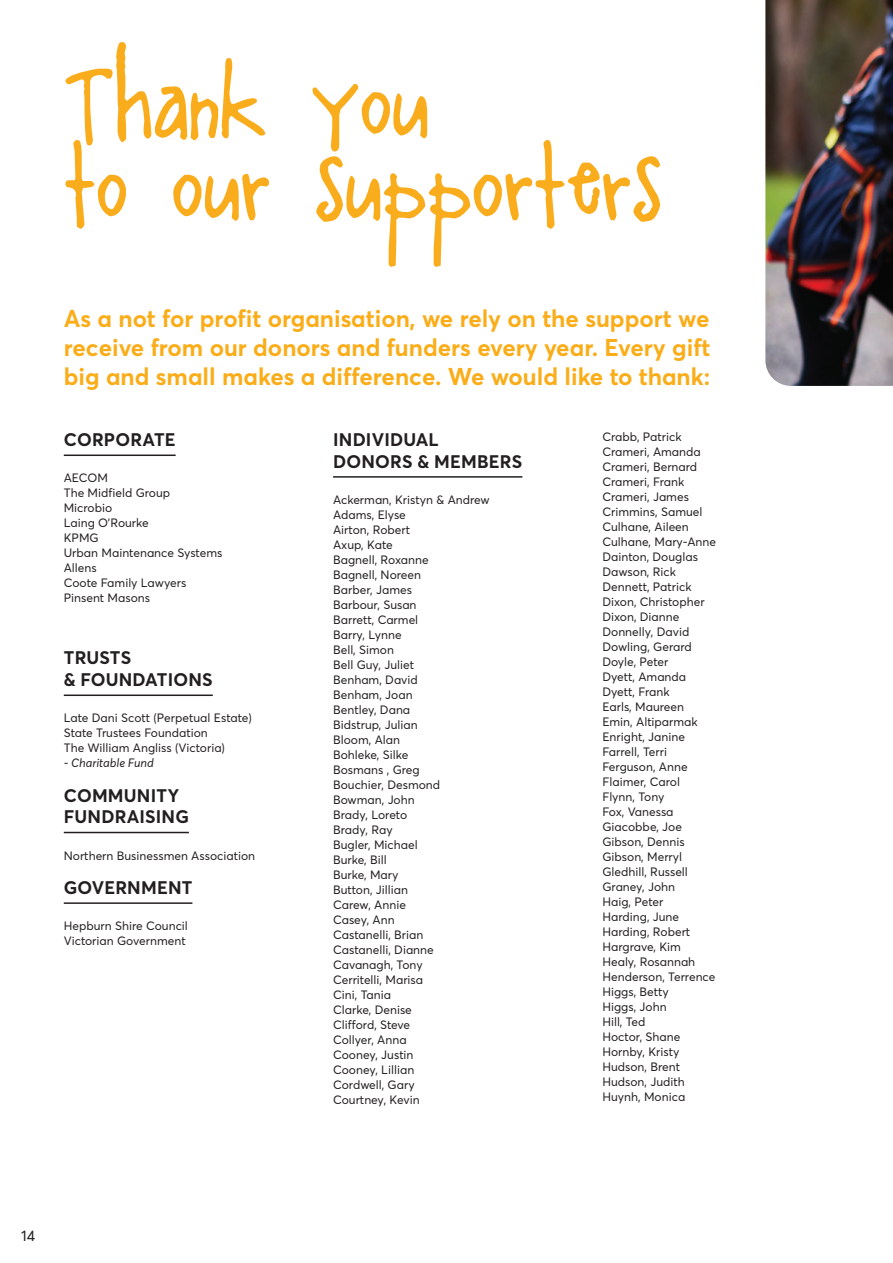
<style>
.page{position:relative;width:893px;height:1263px;background:#fff}
.page>*{position:absolute;margin:0;border:0;box-sizing:border-box;transform-origin:0 0}
.t1{font:90px/82.5px "A Little Pot";color:#faad1c}
.t2{font:700 24px/28.8px "Averta Std";color:#faad19;text-align:justify}
.heading_donors{font:700 18px/21.6px "Averta Std";letter-spacing:.01em;color:#231f20}
.t3{font:15px "Averta Std";color:#231f20}
.body_copy_donors{font:12px/15px "Averta Std";color:#231f20}
.body_copy_donors-2{font:italic 12px "Averta Std";color:#231f20}
</style>
<div class="page">
<hr style="left:64px;top:454px;width:112px;height:2px;background:#231f20">
<hr style="left:64px;top:694px;width:149px;height:2px;background:#231f20">
<hr style="left:64px;top:832px;width:125px;height:1px;background:#231f20">
<hr style="left:64px;top:902px;width:128px;height:2px;background:#231f20">
<hr style="left:333px;top:476px;width:189px;height:2px;background:#231f20">
<img style="left:765px;top:0;width:128px;height:386px">
<p class="t1" style="left:64px;top:66px;width:600px">Thank you<br>to our supporters</p>
<p class="t2" style="left:64px;top:304px;width:648px">As a not for profit organisation, we rely on the support we receive from our donors and funders every year. Every gift big and small makes a difference. We would like to thank:</p>
<p class="heading_donors" style="left:64px;top:429px;width:113px">CORPORATE</p>
<p class="body_copy_donors" style="left:64px;top:470px;width:160px">AECOM<br>The Midfield Group<br>Microbio<br>Laing O’Rourke<br>KPMG<br>Urban Maintenance Systems<br>Allens<br>Coote Family Lawyers<br>Pinsent Masons</p>
<p class="heading_donors" style="left:64px;top:647px;width:150px">TRUSTS<br>&amp; FOUNDATIONS</p>
<p class="body_copy_donors" style="left:64px;top:710px;width:190px">Late Dani Scott (Perpetual Estate)<br>State Trustees Foundation<br>The William Angliss (Victoria)</p>
<p class="body_copy_donors-2" style="left:64px;top:755px;width:92px">- Charitable Fund</p>
<p class="heading_donors" style="left:64px;top:784px;width:127px">COMMUNITY<br>FUNDRAISING</p>
<p class="body_copy_donors" style="left:64px;top:848px;width:193px">Northern Businessmen Association</p>
<p class="heading_donors" style="left:64px;top:876px;width:130px">GOVERNMENT</p>
<p class="body_copy_donors" style="left:64px;top:918px;width:126px">Hepburn Shire Council<br>Victorian Government</p>
<p class="heading_donors" style="left:333px;top:429px;width:191px">INDIVIDUAL<br>DONORS &amp; MEMBERS</p>
<p class="body_copy_donors" style="left:333px;top:492px;width:158px">Ackerman, Kristyn &amp; Andrew<br>Adams, Elyse<br>Airton, Robert<br>Axup, Kate<br>Bagnell, Roxanne<br>Bagnell, Noreen<br>Barber, James<br>Barbour, Susan<br>Barrett, Carmel<br>Barry, Lynne<br>Bell, Simon<br>Bell Guy, Juliet<br>Benham, David<br>Benham, Joan<br>Bentley, Dana<br>Bidstrup, Julian<br>Bloom, Alan<br>Bohleke, Silke<br>Bosmans , Greg<br>Bouchier, Desmond<br>Bowman, John<br>Brady, Loreto<br>Brady, Ray<br>Bugler, Michael<br>Burke, Bill<br>Burke, Mary<br>Button, Jillian<br>Carew, Annie<br>Casey, Ann<br>Castanelli, Brian<br>Castanelli, Dianne<br>Cavanagh, Tony<br>Cerritelli, Marisa<br>Cini, Tania<br>Clarke, Denise<br>Clifford, Steve<br>Collyer, Anna<br>Cooney, Justin<br>Cooney, Lillian<br>Cordwell, Gary<br>Courtney, Kevin</p>
<p class="body_copy_donors" style="left:602px;top:430px;width:115px">Crabb, Patrick<br>Crameri, Amanda<br>Crameri, Bernard<br>Crameri, Frank<br>Crameri, James<br>Crimmins, Samuel<br>Culhane, Aileen<br>Culhane, Mary-Anne<br>Dainton, Douglas<br>Dawson, Rick<br>Dennett, Patrick<br>Dixon, Christopher<br>Dixon, Dianne<br>Donnelly, David<br>Dowling, Gerard<br>Doyle, Peter<br>Dyett, Amanda<br>Dyett, Frank<br>Earls, Maureen<br>Emin, Altiparmak<br>Enright, Janine<br>Farrell, Terri<br>Ferguson, Anne<br>Flaimer, Carol<br>Flynn, Tony<br>Fox, Vanessa<br>Giacobbe, Joe<br>Gibson, Dennis<br>Gibson, Merryl<br>Gledhill, Russell<br>Graney, John<br>Haig, Peter<br>Harding, June<br>Harding, Robert<br>Hargrave, Kim<br>Healy, Rosannah<br>Henderson, Terrence<br>Higgs, Betty<br>Higgs, John<br>Hill, Ted<br>Hoctor, Shane<br>Hornby, Kristy<br>Hudson, Brent<br>Hudson, Judith<br>Huynh, Monica</p>
<p class="t3" style="left:21px;top:1226px;width:16px">14</p>
</div>
